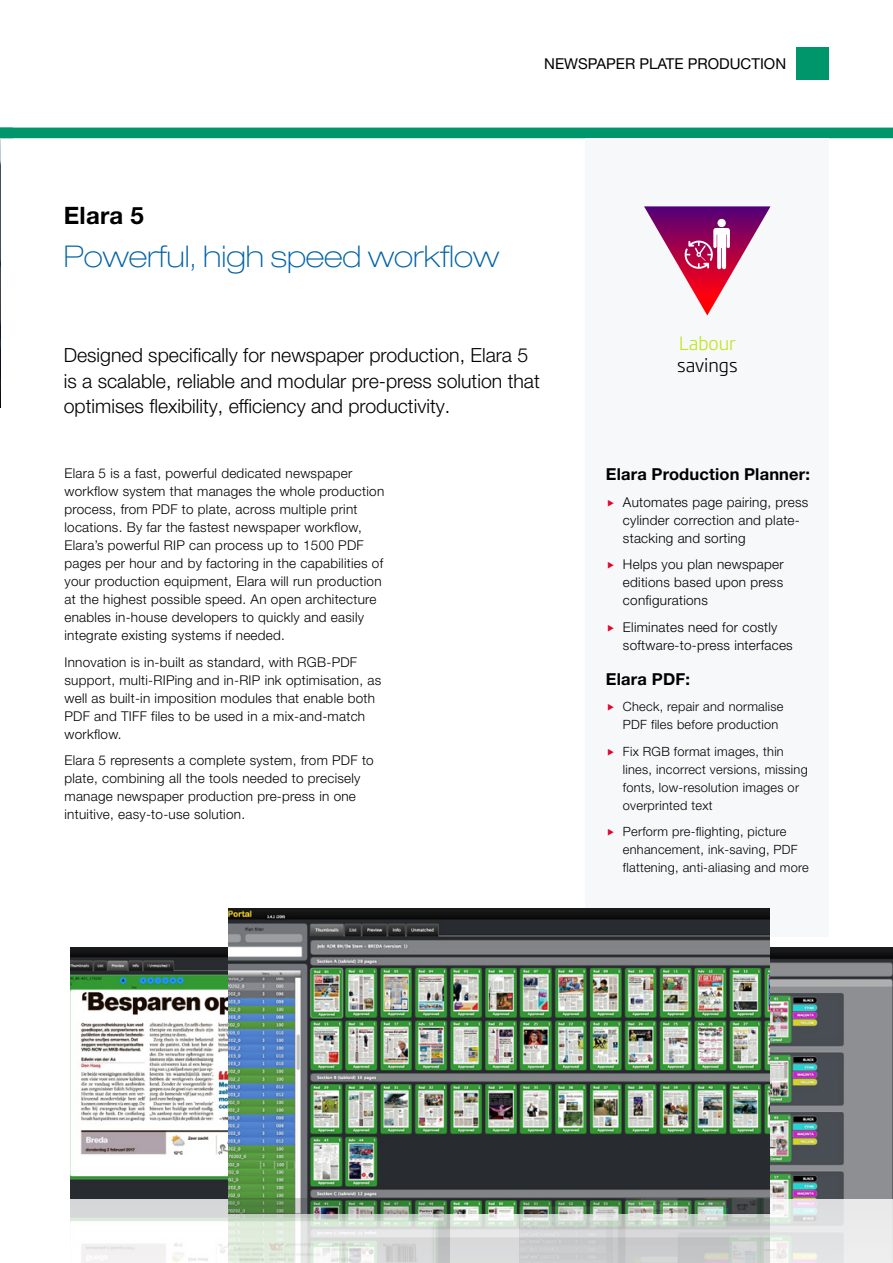
<style>
.page{position:relative;width:893px;height:1263px;background:#fff}
.page>*{position:absolute;margin:0;border:0;box-sizing:border-box;transform-origin:0 0}
.t1{font:100 expanded 30px "Helvetica Neue LT Pro";color:#0063a8}
.Page_-_intro_paragra{font:700 24px "Helvetica Neue LT Pro";letter-spacing:.01em;color:#000}
.Header_-_intro_text{font:300 19.5px/25.5px "Helvetica Neue LT Pro";color:#000}
.t2{font:300 18.15px "Soho Gothic Pro";color:#000}
.t3{font:300 18.15px "Soho Gothic Pro";color:#b9e910}
.Page_-_para_heading{font:700 16.5px "Helvetica Neue LT Pro";letter-spacing:.01em;color:#000}
.t4{font:15px "Helvetica Neue LT Pro";color:#000}
.Page_-_body_text{font:300 13.5px/18px "Helvetica Neue LT Pro";letter-spacing:.02em;color:#000}
.t5{font:300 12.75px/18px "Helvetica Neue LT Pro";letter-spacing:.02em;color:#000}
</style>
<div class="page">
<div style="left:0;top:128px;width:893px;height:10px;background:#00966c"></div>
<div style="left:585px;top:138px;width:244px;height:799px;background:#f7f8fa"></div>
<img style="left:0;top:138px;width:1px;height:270px">
<div style="left:796px;top:47px;width:33px;height:33px;background:#00966c"></div>
<img style="left:71px;top:948px;width:157px;height:315px">
<img style="left:769px;top:948px;width:124px;height:315px">
<img style="left:228px;top:909px;width:541px;height:354px">
<svg style="left:644px;top:206px;width:126px;height:109px"></svg>
<p class="t4" style="left:544px;top:54px;width:243px">NEWSPAPER PLATE PRODUCTION</p>
<p class="Page_-_intro_paragra" style="left:64px;top:200px;width:82px">Elara 5</p>
<p class="t1" style="left:64px;top:238px;width:437px">Powerful, high speed workflow</p>
<p class="Header_-_intro_text" style="left:64px;top:342px;width:478px">Designed specifically for newspaper production, Elara 5 is a scalable, reliable and modular pre-press solution that optimises flexibility, efficiency and productivity.</p>
<p class="Page_-_body_text" style="left:64px;top:464px;width:321px">Elara 5 is a fast, powerful dedicated newspaper workflow system that manages the whole production process, from PDF to plate, across multiple print locations. By far the fastest newspaper workflow, Elara’s powerful RIP can process up to 1500 PDF pages per hour and by factoring in the capabilities of your production equipment, Elara will run production at the highest possible speed. An open architecture enables in-house developers to quickly and easily integrate existing systems if needed.</p>
<p class="Page_-_body_text" style="left:64px;top:653px;width:318px">Innovation is in-built as standard, with RGB-PDF support, multi-RIPing and in-RIP ink optimisation, as well as built-in imposition modules that enable both PDF and TIFF files to be used in a mix-and-match workflow.</p>
<p class="Page_-_body_text" style="left:64px;top:751px;width:311px">Elara 5 represents a complete system, from PDF to plate, combining all the tools needed to precisely manage newspaper production pre-press in one intuitive, easy-to-use solution.</p>
<p class="t3" style="left:679px;top:329px;width:58px">Labour</p>
<p class="t2" style="left:677px;top:351px;width:62px">savings</p>
<p class="Page_-_para_heading" style="left:606px;top:464px;width:206px">Elara Production Planner:</p>
<p class="Page_-_body_text" style="left:623px;top:493px;width:187px">Automates page pairing, press cylinder correction and plate&shy;stacking and sorting</p>
<p class="Page_-_body_text" style="left:623px;top:555px;width:162px;text-align:justify">Helps you plan newspaper editions based upon press configurations</p>
<p class="Page_-_body_text" style="left:623px;top:618px;width:171px">Eliminates need for costly software-to-press interfaces</p>
<p class="Page_-_para_heading" style="left:606px;top:669px;width:85px">Elara PDF:</p>
<p class="t5" style="left:623px;top:698px;width:162px">Check, repair and normalise<br>PDF files before production</p>
<p class="t5" style="left:623px;top:742px;width:186px">Fix RGB format images, thin lines, incorrect versions, missing fonts, low-resolution images or overprinted text</p>
<p class="t5" style="left:623px;top:823px;width:187px">Perform pre-flighting, picture enhancement, ink-saving, PDF flattening, anti-aliasing and more</p>
</div>
